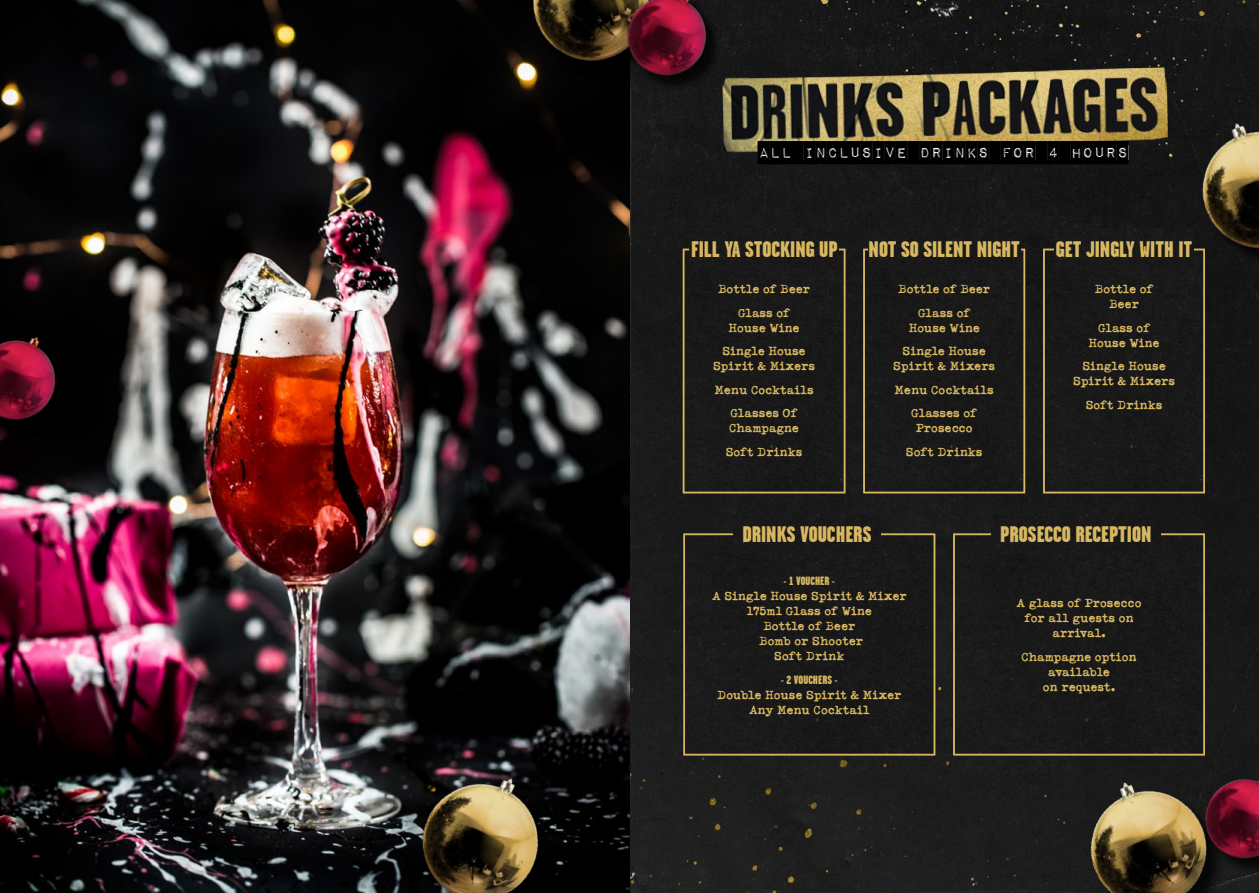
<style>
.page{position:relative;width:1259px;height:893px;background:#fff}
.page>*{position:absolute;margin:0;border:0;box-sizing:border-box;transform-origin:0 0}
.t1{font:900 22.5px "Garage Gothic";color:#d8b761}
.t2{font:19.05px "Impact Label";letter-spacing:.01em;color:#000}
.t3{font:700 12px/15px "Typeka";color:#d8b761;text-align:center}
.t4{font:900 12px "Garage Gothic";color:#d8b761}
</style>
<div class="page">
<div style="left:629px;top:0;width:630px;height:893px;background:#191919"></div>
<div style="left:686px;top:252px;width:156px;height:238px;background:#191919"></div>
<div style="left:683px;top:249px;width:162px;height:244px;border:2px solid #d8b761"></div>
<div style="left:866px;top:252px;width:156px;height:238px;background:#191919"></div>
<div style="left:863px;top:249px;width:162px;height:244px;border:2px solid #d8b761"></div>
<div style="left:1046px;top:252px;width:156px;height:238px;background:#191919"></div>
<div style="left:1043px;top:249px;width:162px;height:244px;border:2px solid #d8b761"></div>
<img style="left:0;top:0;width:629px;height:893px">
<div style="left:686px;top:537px;width:246px;height:215px;background:#191919"></div>
<div style="left:683px;top:534px;width:252px;height:221px;border:2px solid #d8b761"></div>
<div style="left:956px;top:537px;width:246px;height:215px;background:#191919"></div>
<div style="left:953px;top:534px;width:252px;height:221px;border:2px solid #d8b761"></div>
<div style="left:689px;top:229px;width:150px;height:40px;background:#191919"></div>
<div style="left:868px;top:229px;width:152px;height:40px;background:#191919"></div>
<div style="left:1054px;top:229px;width:101px;height:40px;background:#191919"></div>
<div style="left:734px;top:514px;width:146px;height:40px;background:#191919"></div>
<div style="left:991px;top:514px;width:169px;height:40px;background:#191919"></div>
<img style="left:1155px;top:103px;width:104px;height:190px">
<img style="left:1043px;top:745px;width:205px;height:148px">
<img style="left:370px;top:731px;width:219px;height:162px">
<img style="left:502px;top:0;width:89px;height:106px">
<img style="left:1169px;top:743px;width:90px;height:145px">
<img style="left:591px;top:0;width:150px;height:110px">
<img style="left:0;top:309px;width:90px;height:145px">
<img style="left:722px;top:67px;width:446px;height:87px">
<div style="left:758px;top:145px;width:370px;height:15px;background:#fff"></div>
<h2 class="t2" style="left:758px;top:141px;width:371px">ALL INCLUSIVE DRINKS FOR 4 HOURS</h2>
<h1 class="t1" style="left:691px;top:236px;width:148px">FILL YA STOCKING UP</h1>
<h1 class="t1" style="left:868px;top:236px;width:153px">NOT SO SILENT NIGHT</h1>
<h1 class="t1" style="left:1055px;top:236px;width:138px">GET JINGLY WITH IT</h1>
<p class="t3" style="left:718px;top:277px;width:93px;line-height:23.5px">Bottle of Beer<br>Glass of</p>
<p class="t3" style="left:722px;top:316px;width:85px;line-height:23.5px">House Wine<br>Single House</p>
<p class="t3" style="left:713px;top:354px;width:104px;line-height:23.5px">Spirit &amp; Mixers<br>Menu Cocktails<br>Glasses Of</p>
<p class="t3" style="left:725px;top:416px;width:78px;line-height:23.5px">Champagne<br>Soft Drinks</p>
<p class="t3" style="left:898px;top:277px;width:93px;line-height:23.5px">Bottle of Beer<br>Glass of</p>
<p class="t3" style="left:902px;top:316px;width:85px;line-height:23.5px">House Wine<br>Single House</p>
<p class="t3" style="left:893px;top:354px;width:104px;line-height:23.5px">Spirit &amp; Mixers<br>Menu Cocktails<br>Glasses of</p>
<p class="t3" style="left:906px;top:416px;width:78px;line-height:23.5px">Prosecco<br>Soft Drinks</p>
<p class="t3" style="left:1094px;top:281px;width:60px">Bottle of<br>Beer</p>
<p class="t3" style="left:1088px;top:320px;width:73px">Glass of<br>House Wine</p>
<p class="t3" style="left:1073px;top:358px;width:104px">Single House<br>Spirit &amp; Mixers</p>
<p class="t3" style="left:1085px;top:397px;width:78px">Soft Drinks</p>
<h1 class="t1" style="left:742px;top:522px;width:131px">DRINKS VOUCHERS</h1>
<h1 class="t1" style="left:1000px;top:522px;width:153px">PROSECCO RECEPTION</h1>
<p class="t4" style="left:783px;top:574px;width:53px">- 1 VOUCHER -</p>
<p class="t3" style="left:712px;top:588px;width:196px">A Single House Spirit &amp; Mixer<br>175ml Glass of Wine<br>Bottle of Beer<br>Bomb or Shooter<br>Soft Drink</p>
<p class="t4" style="left:781px;top:673px;width:58px">- 2 VOUCHERS -</p>
<p class="t3" style="left:717px;top:687px;width:186px">Double House Spirit &amp; Mixer<br>Any Menu Cocktail</p>
<p class="t3" style="left:1016px;top:595px;width:126px">A glass of Prosecco for all guests on arrival.</p>
<p class="t3" style="left:1021px;top:649px;width:117px">Champagne option available<br>on request.</p>
</div>
